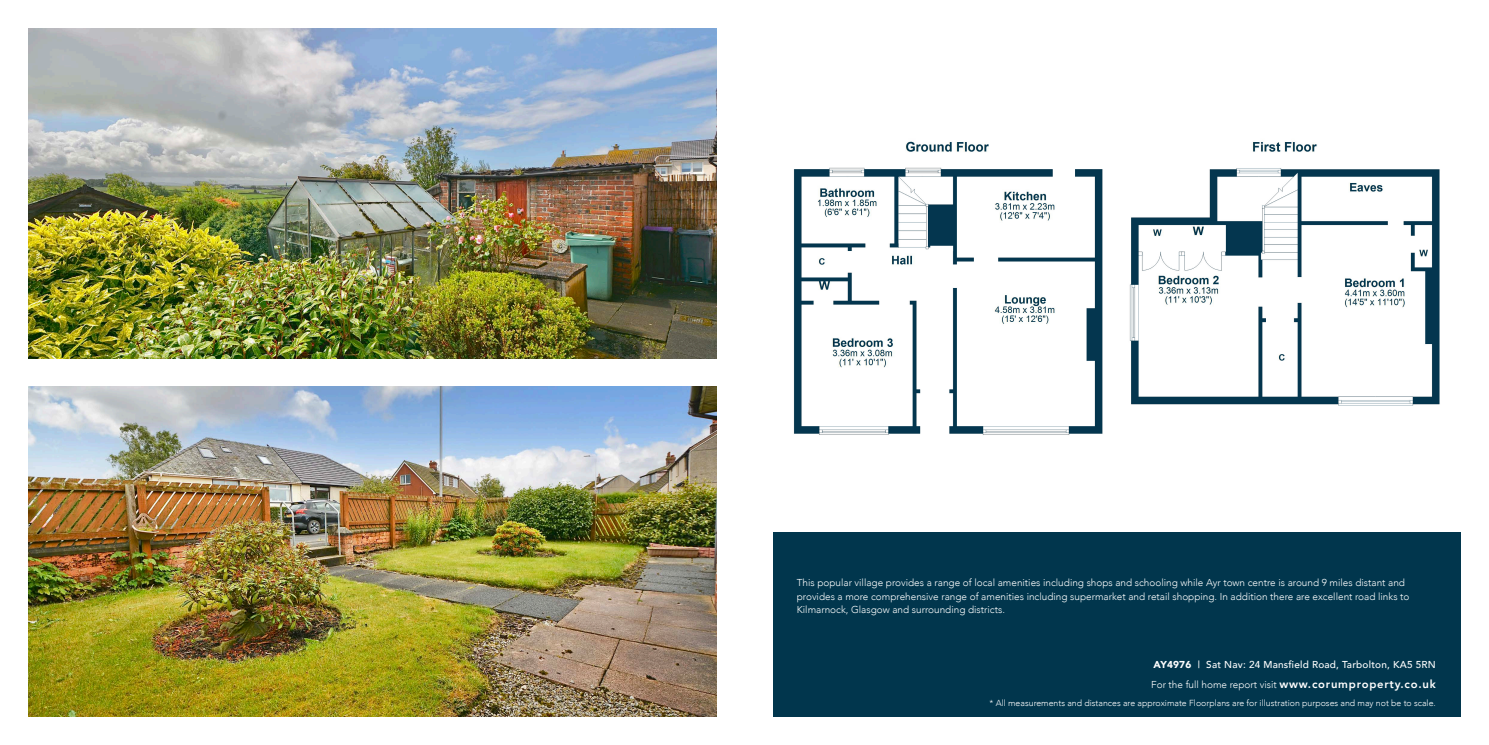
<style>
.page{position:relative;width:1489px;height:745px;background:#fff}
.page>*{position:absolute;margin:0;border:0;box-sizing:border-box;transform-origin:0 0}
.t1{font:300 10px/13.8px "Avenir";color:#fff}
.t2{font:500 10px "Avenir";letter-spacing:.02em;color:#fff}
.t3{font:300 8.75px "Avenir";color:#fff}
.s1{font-weight:900}
.s2{font-weight:800;font-size:11.25px}
</style>
<div class="page">
<div style="left:772px;top:531px;width:688px;height:185px;background:#01364d"></div>
<img style="left:794px;top:141px;width:646px;height:294px">
<img style="left:28px;top:386px;width:688px;height:330px">
<img style="left:28px;top:28px;width:688px;height:330px">
<p class="t1" style="left:796px;top:575px;width:614px">This popular village provides a range of local amenities including shops and schooling while Ayr town centre is around 9 miles distant and provides a more comprehensive range of amenities including supermarket and retail shopping. In addition there are excellent road links to<br>Kilmarnock, Glasgow and surrounding districts.</p>
<p class="t2" style="left:1153px;top:655px;width:284px"><span class="s1">AY4976</span> | Sat Nav: 24 Mansfield Road, Tarbolton, KA5 5RN</p>
<p class="t1" style="left:1151px;top:677px;width:286px">For the full home report visit <span class="s2">www.corumproperty.co.uk</span></p>
<p class="t3" style="left:989px;top:697px;width:448px">* All measurements and distances are approximate Floorplans are for illustration purposes and may not be to scale.</p>
</div>
